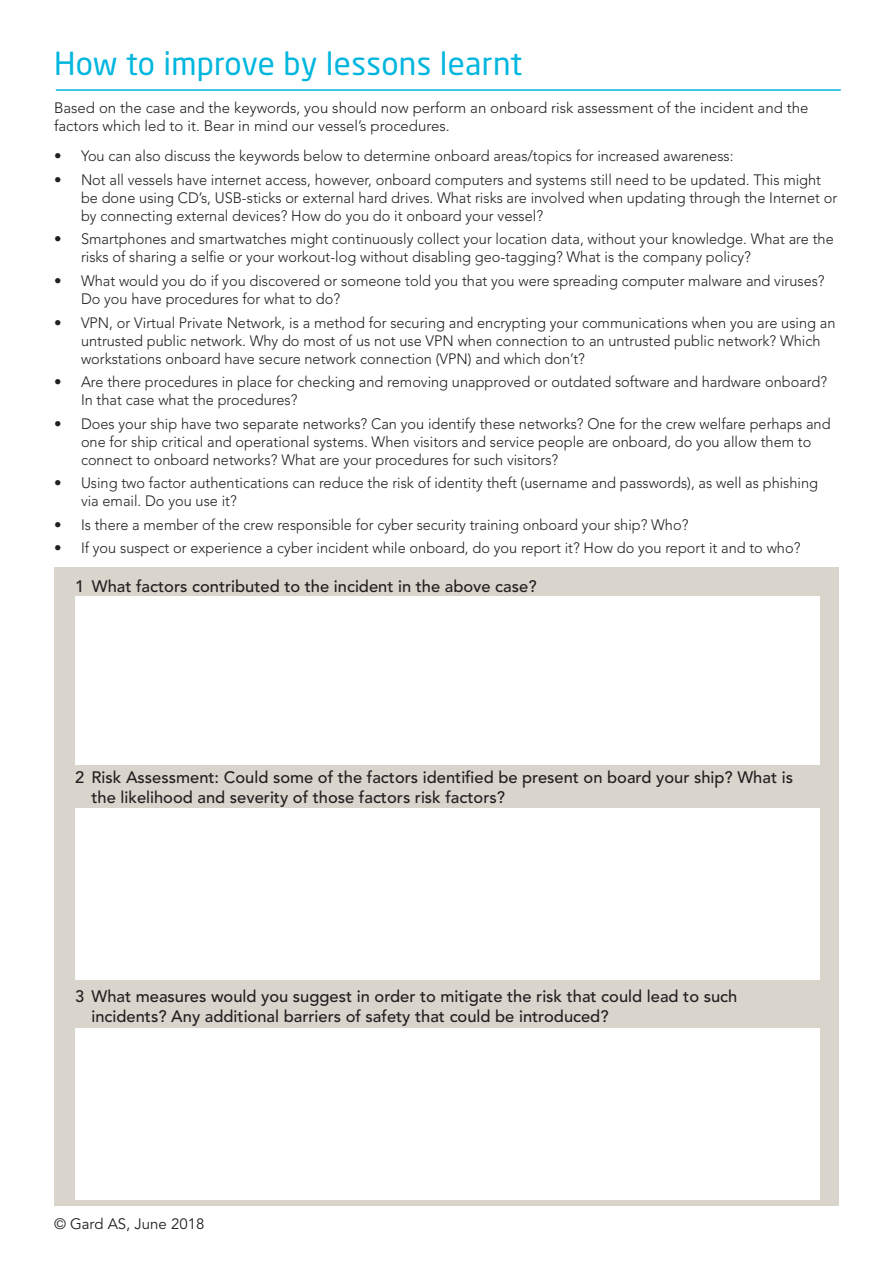
<style>
.page{position:relative;width:893px;height:1263px;background:#fff}
.page>*{position:absolute;margin:0;border:0;box-sizing:border-box;transform-origin:0 0}
.Heading_2{font:31.5px "Neo Sans Std";letter-spacing:.01em;color:#00b6de}
.Form_heading{font:500 16.5px/19.8px "Avenir LT Std";color:#231f20}
.t1{font:300 15px/18px "Avenir LT Std";color:#231f20}
.Main_Text{font:15px "Avenir LT Std";color:#231f20}
</style>
<div class="page">
<div style="left:54px;top:567px;width:785px;height:639px;background:#d9d4cc"></div>
<div style="left:75px;top:596px;width:744px;height:168px;background:#fff"></div>
<div style="left:75px;top:808px;width:744px;height:172px;background:#fff"></div>
<div style="left:75px;top:1027px;width:744px;height:172px;background:#fff"></div>
<hr style="left:56px;top:89px;width:785px;height:2px;background:#00b6de">
<p class="Heading_2" style="left:54px;top:44px;width:470px">How to improve by lessons learnt</p>
<p class="t1" style="left:54px;top:99px;width:756px">Based on the case and the keywords, you should now perform an onboard risk assessment of the incident and the factors which led to it. Bear in mind our vessel’s procedures.</p>
<p class="t1" style="left:54px;top:147px;width:681px">• You can also discuss the keywords below to determine onboard areas/topics for increased awareness:</p>
<p class="t1" style="left:81px;top:171px;width:758px;text-indent:-27px">• Not all vessels have internet access, however, onboard computers and systems still need to be updated. This might be done using CD’s, USB-sticks or external hard drives. What risks are involved when updating through the Internet or by connecting external devices? How do you do it onboard your vessel?</p>
<p class="t1" style="left:81px;top:230px;width:754px;text-indent:-27px">• Smartphones and smartwatches might continuously collect your location data, without your knowledge. What are the risks of sharing a selfie or your workout-log without disabling geo-tagging? What is the company policy?</p>
<p class="t1" style="left:81px;top:272px;width:745px;text-indent:-27px">• What would you do if you discovered or someone told you that you were spreading computer malware and viruses?<br>Do you have procedures for what to do?</p>
<p class="t1" style="left:81px;top:313px;width:756px;text-indent:-27px">• VPN, or Virtual Private Network, is a method for securing and encrypting your communications when you are using an untrusted public network. Why do most of us not use VPN when connection to an untrusted public network? Which workstations onboard have secure network connection (VPN) and which don’t?</p>
<p class="t1" style="left:81px;top:373px;width:748px;text-indent:-27px">• Are there procedures in place for checking and removing unapproved or outdated software and hardware onboard?<br>In that case what the procedures?</p>
<p class="t1" style="left:81px;top:414px;width:751px;text-indent:-27px">• Does your ship have two separate networks? Can you identify these networks? One for the crew welfare perhaps and one for ship critical and operational systems. When visitors and service people are onboard, do you allow them to connect to onboard networks? What are your procedures for such visitors?</p>
<p class="t1" style="left:81px;top:474px;width:738px;text-indent:-27px">• Using two factor authentications can reduce the risk of identity theft (username and passwords), as well as phishing via email. Do you use it?</p>
<p class="t1" style="left:54px;top:515px;width:636px">• Is there a member of the crew responsible for cyber security training onboard your ship? Who?</p>
<p class="t1" style="left:54px;top:539px;width:748px">• If you suspect or experience a cyber incident while onboard, do you report it? How do you report it and to who?</p>
<p class="Form_heading" style="left:75px;top:577px;width:11px">1</p>
<p class="Form_heading" style="left:92px;top:577px;width:446px">What factors contributed to the incident in the above case?</p>
<p class="Form_heading" style="left:75px;top:767px;width:719px">2 Risk Assessment: Could some of the factors identified be present on board your ship? What is</p>
<p class="Form_heading" style="left:92px;top:787px;width:415px">the likelihood and severity of those factors risk factors?</p>
<p class="Form_heading" style="left:92px;top:987px;width:647px;text-indent:-16px">3 What measures would you suggest in order to mitigate the risk that could lead to such incidents? Any additional barriers of safety that could be introduced?</p>
<p class="Main_Text" style="left:54px;top:1215px;width:152px">© Gard AS, June 2018</p>
</div>
